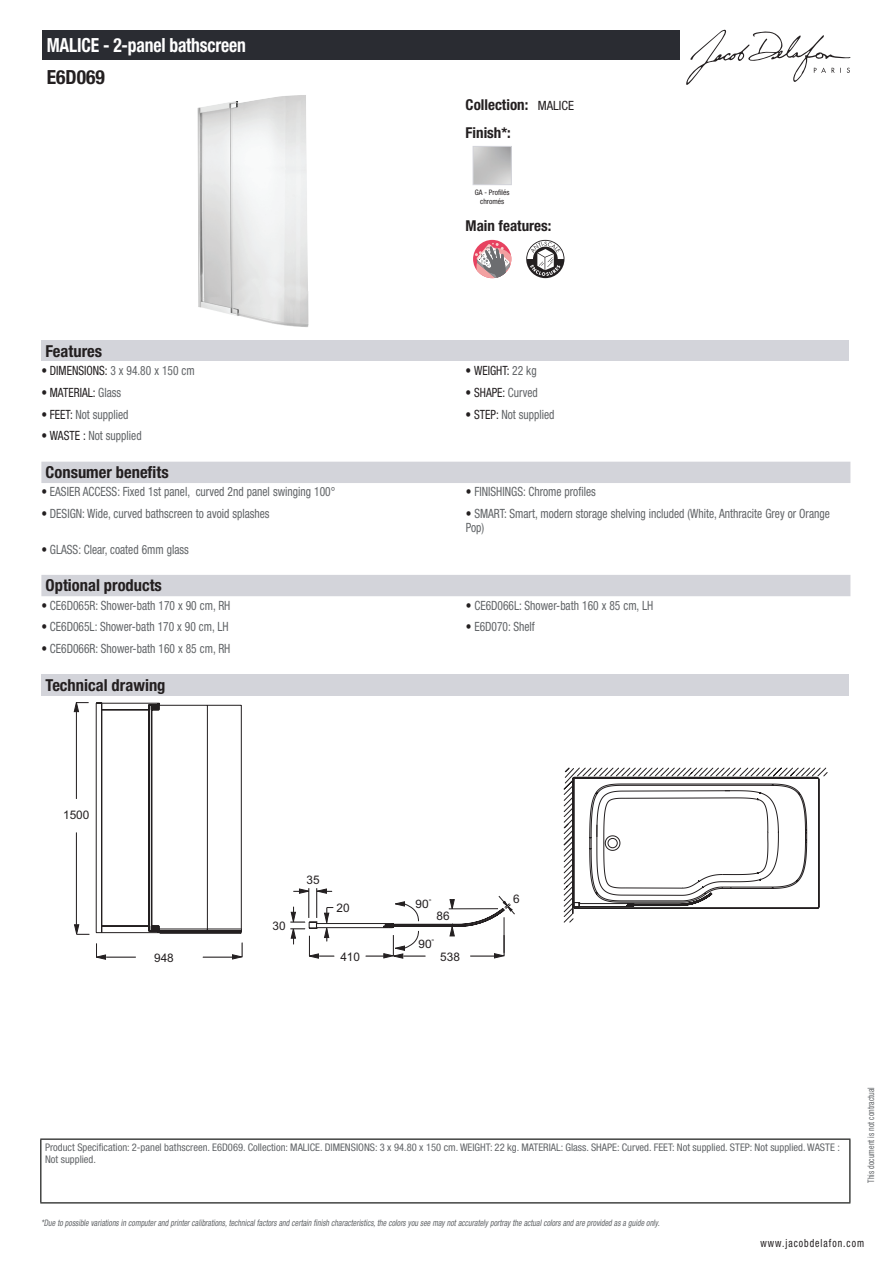
<style>
.page{position:relative;width:893px;height:1263px;background:#fff}
.page>*{position:absolute;margin:0;border:0;box-sizing:border-box;transform-origin:0 0}
.t1{font:700 condensed 19.5px "Helvetica Neue LT Std";letter-spacing:-.01em;color:#fff;scale:.9 1}
.t2{font:700 condensed 19.5px "Helvetica Neue LT Std";color:#231f20}
.t3{font:700 condensed 16.5px "Helvetica Neue LT Std";color:#231f20}
.t4{font:700 condensed 15px/27.8px "Helvetica Neue LT Std";color:#231f20}
.t5{font:condensed 12.75px/13.5px "Helvetica Neue LT Std";color:#626568;scale:.9 1}
.t6{font:condensed 12.75px "Helvetica Neue LT Std";color:#231f20;scale:.9 1}
.t7{font:11.85px "Arial";color:#231f20}
.t8{font:11.85px "Helvetica Neue LT Std";color:#231f20}
.t9{font:condensed 11.25px "Helvetica Neue LT Std";letter-spacing:.1em;color:#231f20;scale:.87 1}
.t10{font:condensed 10.5px/12px "Helvetica Neue LT Std";color:#626568}
.t11{font:italic condensed 9px "Helvetica Neue LT Std";color:#626568;scale:.87 1}
.t12{font:condensed 9px "Helvetica Neue LT Std";color:#626568;scale:.87 1}
.t13{font:condensed 7.5px/9px "Helvetica Neue LT Std";color:#231f20;text-align:center}
.s1{font-weight:400;font-size:12.75px}
.s2{color:#231f20}
.s3{color:#626568}
</style>
<div class="page">
<svg style="left:686px;top:30px;width:164px;height:55px"></svg>
<img style="left:197px;top:95px;width:112px;height:232px">
<div style="left:473px;top:146px;width:39px;height:39px;border:1px solid #d3d4da"></div>
<div style="left:473px;top:240px;width:38px;height:38px;background:#e74260;border-radius:50%"></div>
<svg style="left:475px;top:243px;width:36px;height:35px"></svg>
<svg style="left:526px;top:240px;width:38px;height:38px"></svg>
<div style="left:41px;top:340px;width:808px;height:21px;background:#d3d4da"></div>
<div style="left:41px;top:462px;width:809px;height:21px;background:#d3d4da"></div>
<div style="left:41px;top:575px;width:809px;height:21px;background:#d3d4da"></div>
<div style="left:41px;top:674px;width:808px;height:22px;background:#d3d4da"></div>
<hr style="left:106px;top:957px;width:30px;height:1px;background:#231f20">
<hr style="left:203px;top:957px;width:30px;height:1px;background:#231f20">
<svg style="left:232px;top:943px;width:11px;height:17px"></svg>
<svg style="left:470px;top:954px;width:35px;height:5px"></svg>
<svg style="left:96px;top:943px;width:10px;height:17px"></svg>
<svg style="left:74px;top:924px;width:15px;height:11px"></svg>
<svg style="left:73px;top:702px;width:16px;height:11px"></svg>
<hr style="left:76px;top:832px;width:1px;height:93px;background:#231f20">
<hr style="left:76px;top:711px;width:1px;height:88px;background:#231f20">
<svg style="left:290px;top:934px;width:44px;height:25px"></svg>
<svg style="left:713px;top:767px;width:107px;height:142px"></svg>
<svg style="left:95px;top:702px;width:618px;height:231px"></svg>
<svg style="left:392px;top:901px;width:27px;height:21px"></svg>
<svg style="left:366px;top:930px;width:59px;height:29px"></svg>
<div style="left:43px;top:30px;width:637px;height:30px;background:#2a2c32"></div>
<hr style="left:40px;top:1138px;width:810px;height:2px;background:#040503">
<hr style="left:40px;top:1140px;width:1px;height:62px;background:#040503">
<hr style="left:849px;top:1140px;width:1px;height:62px;background:#040503">
<hr style="left:40px;top:1202px;width:810px;height:1px;background:#040503">
<h1 class="t1" style="left:47px;top:33px;width:223px">MALICE - 2-panel bathscreen</h1>
<h1 class="t2" style="left:47px;top:65px;width:60px">E6D069</h1>
<p class="t4" style="left:466px;top:90px;width:110px">Collection: <span class="s1">MALICE<br></span>Finish*:</p>
<p class="t13" style="left:475px;top:187px;width:36px">GA - Profilés chromés</p>
<p class="t4" style="left:466px;top:212px;width:87px">Main features:</p>
<p class="t3" style="left:46px;top:341px;width:58px">Features</p>
<p class="t5" style="left:41px;top:363px;width:172px"><span class="s2">• DIMENSIONS:</span> 3 x 94.80 x 150 cm</p>
<p class="t6" style="left:466px;top:363px;width:80px">• WEIGHT: <span class="s3">22 kg</span></p>
<p class="t6" style="left:41px;top:385px;width:90px">• MATERIAL: <span class="s3">Glass</span></p>
<p class="t6" style="left:466px;top:385px;width:82px">• SHAPE: <span class="s3">Curved</span></p>
<p class="t5" style="left:41px;top:407px;width:98px"><span class="s2">• FEET:</span> Not supplied</p>
<p class="t5" style="left:466px;top:407px;width:100px"><span class="s2">• STEP:</span> Not supplied</p>
<p class="t5" style="left:41px;top:429px;width:113px"><span class="s2">• WASTE :</span> Not supplied</p>
<p class="t3" style="left:46px;top:462px;width:125px">Consumer benefits</p>
<p class="t5" style="left:41px;top:485px;width:328px"><span class="s2">•</span> EASIER ACCESS: Fixed 1st panel, curved 2nd panel swinging 100°</p>
<p class="t5" style="left:466px;top:485px;width:146px"><span class="s2">•</span> FINISHINGS: Chrome profiles</p>
<p class="t5" style="left:41px;top:507px;width:255px"><span class="s2">•</span> DESIGN: Wide, curved bathscreen to avoid splashes</p>
<p class="t5" style="left:466px;top:507px;width:406px"><span class="s2">•</span> SMART: Smart, modern storage shelving included (White, Anthracite Grey or Orange<br>Pop)</p>
<p class="t5" style="left:41px;top:542px;width:165px"><span class="s2">•</span> GLASS: Clear, coated 6mm glass</p>
<p class="t3" style="left:46px;top:576px;width:118px">Optional products</p>
<p class="t5" style="left:41px;top:598px;width:212px"><span class="s2">•</span> CE6D065R: Shower-bath 170 x 90 cm, RH</p>
<p class="t5" style="left:466px;top:598px;width:210px"><span class="s2">•</span> CE6D066L: Shower-bath 160 x 85 cm, LH</p>
<p class="t5" style="left:41px;top:620px;width:210px"><span class="s2">•</span> CE6D065L: Shower-bath 170 x 90 cm, LH</p>
<p class="t5" style="left:466px;top:620px;width:78px"><span class="s2">•</span> E6D070: Shelf</p>
<p class="t5" style="left:41px;top:642px;width:212px"><span class="s2">•</span> CE6D066R: Shower-bath 160 x 85 cm, RH</p>
<p class="t3" style="left:46px;top:675px;width:121px">Technical drawing</p>
<p class="t7" style="left:63px;top:806px;width:28px">1500</p>
<p class="t7" style="left:272px;top:918px;width:15px">30</p>
<p class="t7" style="left:306px;top:872px;width:15px">35</p>
<p class="t7" style="left:337px;top:899px;width:15px">20</p>
<p class="t8" style="left:416px;top:896px;width:17px">90<sup>°</sup></p>
<p class="t8" style="left:418px;top:937px;width:17px">90<sup>°</sup></p>
<p class="t7" style="left:437px;top:908px;width:15px">86</p>
<p class="t7" style="left:154px;top:950px;width:21px">948</p>
<p class="t7" style="left:340px;top:949px;width:21px">410</p>
<p class="t7" style="left:440px;top:949px;width:21px">538</p>
<p class="t7" style="left:513px;top:891px;width:8px">6</p>
<p class="t10" style="left:45px;top:1141px;width:796px">Product Specification: 2-panel bathscreen. E6D069. Collection: MALICE. DIMENSIONS: 3 x 94.80 x 150 cm. WEIGHT: 22 kg. MATERIAL: Glass. SHAPE: Curved. FEET: Not supplied. STEP: Not supplied. WASTE :<br>Not supplied.</p>
<p class="t11" style="left:41px;top:1217px;width:714px">*Due to possible variationsin computerand printercalibrations,technicalfactorsand certain finish characteristics,the colorsyou see maynotaccuratelyportraythe actualcolorsand are provided asa guide only.</p>
<p class="t12" style="left:866px;top:1183px;width:111px;rotate:-90deg">This document is not contractual</p>
<p class="t9" style="left:760px;top:1237px;width:121px">www.jacobdelafon.com</p>
</div>
